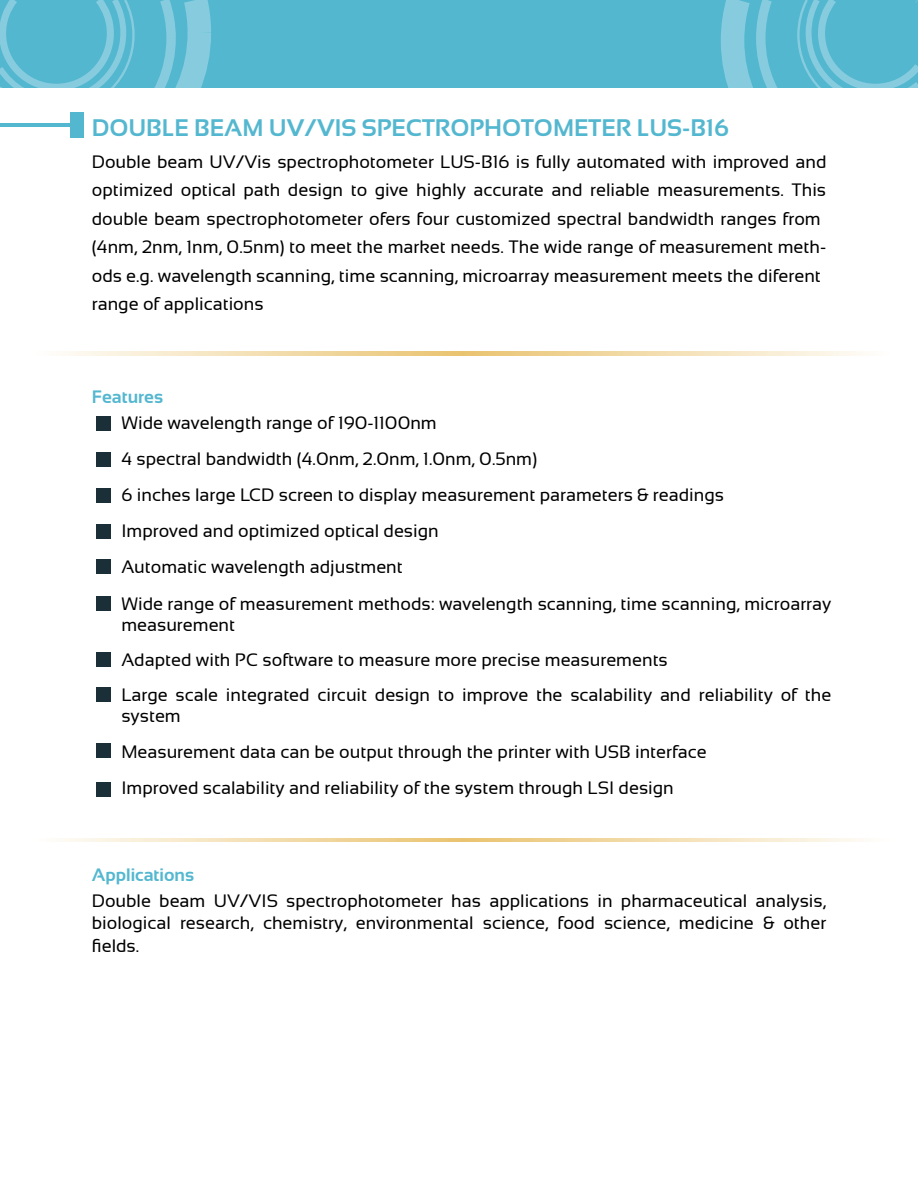
<style>
.page{position:relative;width:918px;height:1188px;background:#fff}
.page>*{position:absolute;margin:0;border:0;box-sizing:border-box;transform-origin:0 0}
.t1{font:700 24px "Sansation";color:#54b7d0}
.t2{font:18px/36px "Sansation";color:#000}
.t3{font:700 18px "Sansation";color:#54b7d0}
</style>
<div class="page">
<div style="left:0;top:0;width:918px;height:88px;background:#54b7d0"></div>
<svg style="left:63px;top:352px;width:800px;height:4px;background:#f3deb2"></svg>
<svg style="left:63px;top:838px;width:800px;height:4px;background:#f3deb2"></svg>
<div style="left:96px;top:417px;width:14px;height:14px;background:#1b2f38"></div>
<div style="left:96px;top:452px;width:14px;height:15px;background:#1b2f38"></div>
<div style="left:96px;top:488px;width:14px;height:14px;background:#1b2f38"></div>
<div style="left:96px;top:524px;width:14px;height:14px;background:#1b2f38"></div>
<div style="left:96px;top:559px;width:14px;height:15px;background:#1b2f38"></div>
<div style="left:96px;top:597px;width:14px;height:14px;background:#1b2f38"></div>
<div style="left:96px;top:653px;width:14px;height:14px;background:#1b2f38"></div>
<div style="left:96px;top:687px;width:14px;height:14px;background:#1b2f38"></div>
<div style="left:96px;top:743px;width:14px;height:15px;background:#1b2f38"></div>
<div style="left:96px;top:783px;width:14px;height:14px;background:#1b2f38"></div>
<svg style="left:0;top:0;width:211px;height:138px"></svg>
<svg style="left:721px;top:0;width:197px;height:88px"></svg>
<h1 class="t1" style="left:92px;top:119px;width:638px">DOUBLE BEAM UV/VIS SPECTROPHOTOMETER LUS-B16</h1>
<p class="t2" style="left:92px;top:149px;width:736px;line-height:28.5px">Double beam UV/Vis spectrophotometer LUS-B16 is fully automated with improved and optimized optical path design to give highly accurate and reliable measurements. This double beam spectrophotometer ofers four customized spectral bandwidth ranges from (4nm, 2nm, 1nm, 0.5nm) to meet the market needs. The wide range of measurement meth&shy;ods e.g. wavelength scanning, time scanning, microarray measurement meets the diferent range of applications</p>
<p class="t3" style="left:92px;top:390px;width:73px">Features</p>
<p class="t2" style="left:121px;top:407px;width:604px">Wide wavelength range of 190-1100nm<br>4 spectral bandwidth (4.0nm, 2.0nm, 1.0nm, 0.5nm)<br>6 inches large LCD screen to display measurement parameters &amp; readings Improved and optimized optical design<br>Automatic wavelength adjustment</p>
<p class="t2" style="left:121px;top:595px;width:712px;line-height:21px">Wide range of measurement methods: wavelength scanning, time scanning, microarray measurement</p>
<p class="t2" style="left:121px;top:643px;width:548px">Adapted with PC software to measure more precise measurements</p>
<p class="t2" style="left:121px;top:686px;width:711px;line-height:21px">Large scale integrated circuit design to improve the scalability and reliability of the system</p>
<p class="t2" style="left:121px;top:736px;width:587px">Measurement data can be output through the printer with USB interface<br>Improved scalability and reliability of the system through LSI design</p>
<p class="t3" style="left:92px;top:868px;width:104px">Applications</p>
<p class="t2" style="left:92px;top:891px;width:736px;line-height:22.5px;text-align:justify">Double beam UV/VIS spectrophotometer has applications in pharmaceutical analysis, biological research, chemistry, environmental science, food science, medicine &amp; other fields.</p>
</div>
